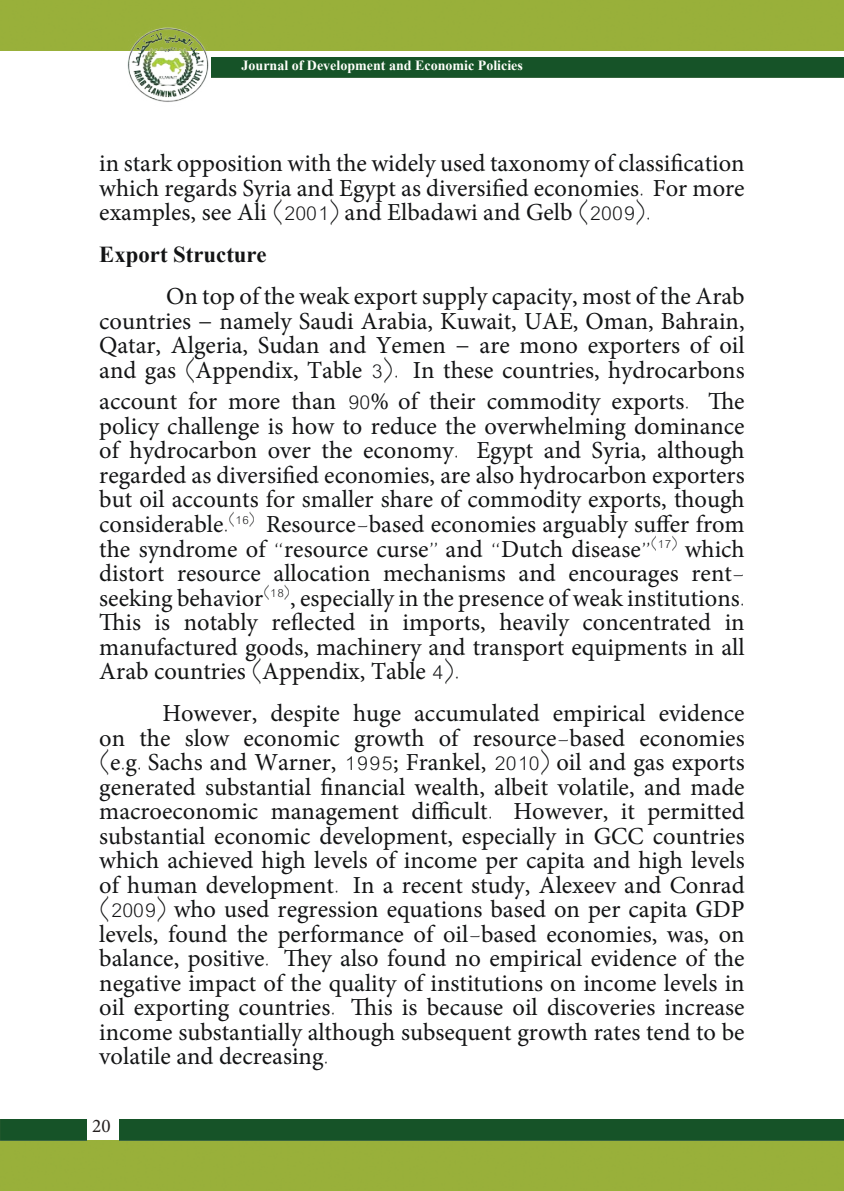
<style>
.page{position:relative;width:844px;height:1191px;background:#fff}
.page>*{position:absolute;margin:0;border:0;box-sizing:border-box;transform-origin:0 0}
.t1{font:24.5px/24.5px "Minion Pro";color:#131415}
.t2{font:700 22.75px "Times New Roman";color:#131415}
.t3{font:19.25px "Minion Pro";color:#241f1f}
.t4{font:300 14.35px "GEMB Farasha";color:#131415}
.t5{font:700 14px "Times New Roman";color:#fffffb}
.s1{font-family:"GEMB Farasha";font-weight:300}
</style>
<div class="page">
<div style="left:0;top:1140px;width:843px;height:51px;background:#99b03a"></div>
<div style="left:119px;top:1119px;width:724px;height:21px;background:#165328"></div>
<div style="left:0;top:1119px;width:87px;height:21px;background:#165328"></div>
<div style="left:0;top:0;width:843px;height:51px;background:#99b03a"></div>
<div style="left:222px;top:57px;width:621px;height:21px;background:#165328"></div>
<img style="left:114px;top:21px;width:108px;height:81px">
<p class="t5" style="left:241px;top:56px;width:283px">Journal of Development and Economic Policies</p>
<p class="t1" style="left:99px;top:151px;width:646px;text-align:justify">in stark opposition with the widely used taxonomy of classification which regards Syria and Egypt as diversified economies<span class="s1">.</span> For more examples, see Ali <span class="s1">(2001)</span> and Elbadawi and Gelb <span class="s1">)2009 .(</span></p>
<p class="t2" style="left:99px;top:239px;width:169px">Export Structure</p>
<p class="t1" style="left:99px;top:284px;width:646px;text-align:right">On top of the weak export supply capacity, most of the Arab countries − namely Saudi Arabia, Kuwait, UAE, Oman, Bahrain, Qatar, Algeria, Sudan and Yemen − are mono exporters of oil In these countries, hydrocarbons</p>
<p class="t1" style="left:99px;top:358px;width:301px">and gas <span class="s1">(</span>Appendix, Table <span class="s1">.)3</span></p>
<p class="t1" style="left:707px;top:389px;width:38px">The</p>
<p class="t1" style="left:188px;top:389px;width:30px">for</p>
<p class="t1" style="left:291px;top:389px;width:46px">than</p>
<p class="t1" style="left:347px;top:389px;width:72px"><span class="s1">90</span>% of</p>
<p class="t1" style="left:429px;top:389px;width:48px">their</p>
<p class="t1" style="left:486px;top:389px;width:115px">commodity</p>
<p class="t1" style="left:99px;top:389px;width:79px">account</p>
<p class="t1" style="left:99px;top:414px;width:646px">policy challenge is how to reduce the overwhelming dominance</p>
<p class="t1" style="left:476px;top:438px;width:270px">Egypt and Syria, although</p>
<p class="t1" style="left:611px;top:389px;width:79px">exports<span class="s1">.</span></p>
<p class="t1" style="left:228px;top:389px;width:54px">more</p>
<p class="t1" style="left:99px;top:438px;width:646px">of hydrocarbon over the economy<span class="s1">.<br></span>regarded as diversified economies, are also hydrocarbon exporters but oil accounts for smaller share of commodity exports, though considerable<span class="s1">.</span></p>
<p class="t4" style="left:228px;top:510px;width:28px">(16)</p>
<p class="t1" style="left:266px;top:512px;width:480px">Resource<span class="s1">-</span>based economies arguably suffer from</p>
<p class="t1" style="left:99px;top:536px;width:559px">the syndrome of <span class="s1">“</span>resource curse<span class="s1">”</span> and <span class="s1">“</span>Dutch disease<span class="s1">”</span><sup>(</sup></p>
<p class="t4" style="left:657px;top:535px;width:22px">17)</p>
<p class="t1" style="left:684px;top:536px;width:61px">which</p>
<p class="t1" style="left:99px;top:561px;width:67px">distort</p>
<p class="t1" style="left:273px;top:561px;width:98px">allocation</p>
<p class="t1" style="left:383px;top:561px;width:124px">mechanisms</p>
<p class="t1" style="left:518px;top:561px;width:39px">and</p>
<p class="t1" style="left:691px;top:561px;width:55px">rent<span class="s1">-</span></p>
<p class="t1" style="left:177px;top:561px;width:85px">resource</p>
<p class="t1" style="left:568px;top:561px;width:112px">encourages</p>
<p class="t4" style="left:263px;top:584px;width:22px">(18</p>
<p class="t1" style="left:284px;top:585px;width:462px">,<sup>)</sup> especially in the presence of weak institutions<span class="s1">.</span></p>
<p class="t1" style="left:99px;top:585px;width:165px">seeking behavior</p>
<p class="t1" style="left:99px;top:610px;width:43px">This</p>
<p class="t1" style="left:184px;top:610px;width:76px">notably</p>
<p class="t1" style="left:271px;top:610px;width:86px">reflected</p>
<p class="t1" style="left:499px;top:610px;width:71px">heavily</p>
<p class="t1" style="left:582px;top:610px;width:130px">concentrated</p>
<p class="t1" style="left:155px;top:610px;width:17px">is</p>
<p class="t1" style="left:369px;top:610px;width:21px">in</p>
<p class="t1" style="left:402px;top:610px;width:85px">imports,</p>
<p class="t1" style="left:724px;top:610px;width:21px">in</p>
<p class="t1" style="left:99px;top:634px;width:646px">manufactured goods, machinery and transport equipments in all<br>Arab countries <span class="s1">(</span>Appendix, Table <span class="s1">.(4</span></p>
<p class="t1" style="left:658px;top:701px;width:87px">evidence</p>
<p class="t1" style="left:270px;top:701px;width:71px">despite</p>
<p class="t1" style="left:353px;top:701px;width:49px">huge</p>
<p class="t1" style="left:414px;top:701px;width:127px">accumulated</p>
<p class="t1" style="left:552px;top:701px;width:94px">empirical</p>
<p class="t1" style="left:162px;top:701px;width:96px">However,</p>
<p class="t1" style="left:139px;top:725px;width:32px">the</p>
<p class="t1" style="left:185px;top:725px;width:46px">slow</p>
<p class="t1" style="left:354px;top:725px;width:72px">growth</p>
<p class="t1" style="left:438px;top:725px;width:21px">of</p>
<p class="t1" style="left:472px;top:725px;width:154px">resource<span class="s1">-</span>based</p>
<p class="t1" style="left:243px;top:725px;width:98px">economic</p>
<p class="t1" style="left:639px;top:725px;width:107px">economies</p>
<p class="t1" style="left:99px;top:725px;width:27px">on</p>
<p class="t1" style="left:99px;top:750px;width:646px"><span class="s1">.</span>g<span class="s1">.</span>e<span class="s1">(</span> Sachs and Warner, <span class="s1">1995</span>; Frankel, <span class="s1">2010)</span> oil and gas exports</p>
<p class="t1" style="left:99px;top:774px;width:646px">generated substantial financial wealth, albeit volatile, and made</p>
<p class="t1" style="left:647px;top:799px;width:99px">permitted</p>
<p class="t1" style="left:411px;top:799px;width:83px">difficult<span class="s1">.</span></p>
<p class="t1" style="left:513px;top:799px;width:96px">However,</p>
<p class="t1" style="left:99px;top:799px;width:160px">macroeconomic</p>
<p class="t1" style="left:99px;top:823px;width:646px">substantial economic development, especially in GCC countries</p>
<p class="t1" style="left:99px;top:848px;width:646px">which achieved high levels of income per capita and high levels</p>
<p class="t1" style="left:352px;top:872px;width:393px">In a recent study, Alexeev and Conrad</p>
<p class="t1" style="left:620px;top:799px;width:16px">it</p>
<p class="t1" style="left:271px;top:799px;width:130px">management</p>
<p class="t1" style="left:99px;top:872px;width:241px">of human development<span class="s1">.</span></p>
<p class="t1" style="left:99px;top:897px;width:646px"><span class="s1">(2009)</span> who used regression equations based on per capita GDP</p>
<p class="t1" style="left:99px;top:921px;width:646px">levels, found the performance of oil<span class="s1">-</span>based economies, was, on</p>
<p class="t1" style="left:284px;top:946px;width:462px">They also found no empirical evidence of the</p>
<p class="t1" style="left:99px;top:946px;width:172px">balance, positive<span class="s1">.</span></p>
<p class="t1" style="left:99px;top:970px;width:646px">negative impact of the quality of institutions on income levels in</p>
<p class="t1" style="left:351px;top:995px;width:395px">This is because oil discoveries increase</p>
<p class="t1" style="left:99px;top:995px;width:646px">oil exporting countries<span class="s1">.<br></span>income substantially although subsequent growth rates tend to be volatile and decreasing<span class="s1">.</span></p>
<p class="t3" style="left:92px;top:1113px;width:20px">20</p>
</div>
